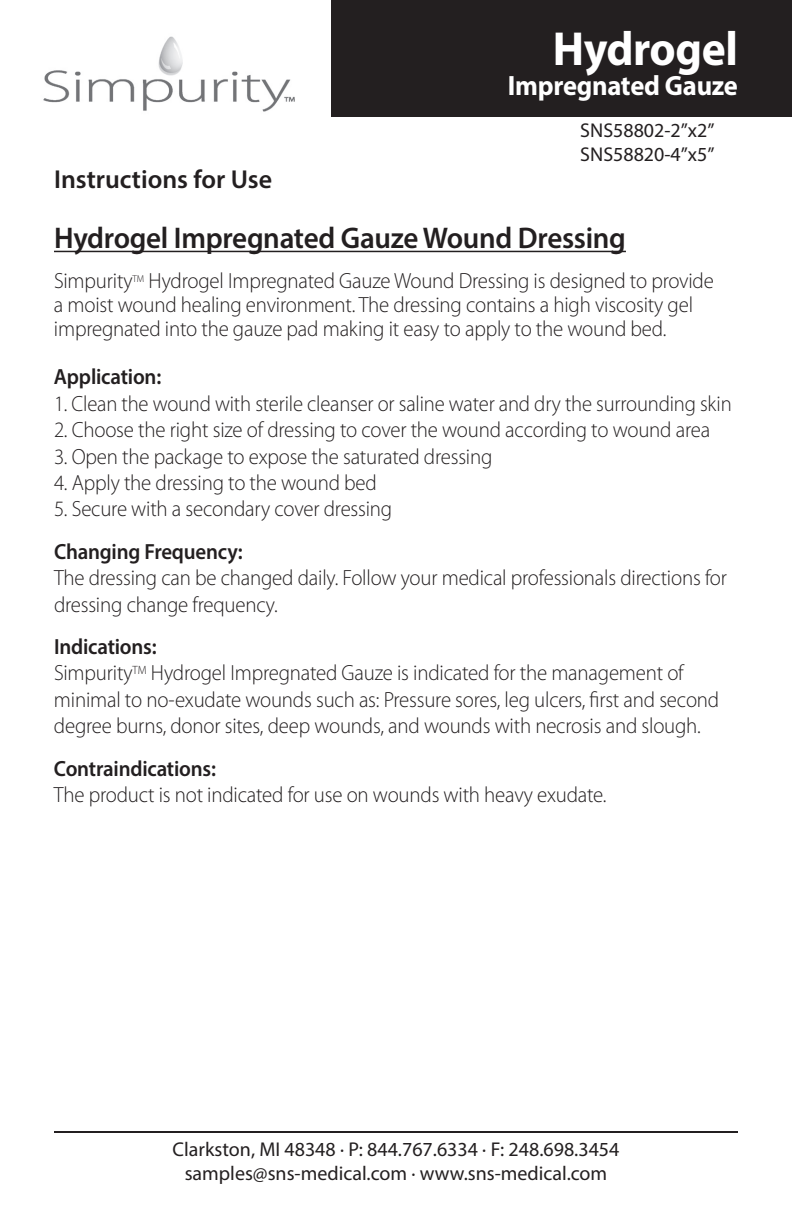
<style>
.page{position:relative;width:792px;height:1224px;background:#fff}
.page>*{position:absolute;margin:0;border:0;box-sizing:border-box;transform-origin:0 0}
.t1{font:700 48px "Myriad Pro";letter-spacing:-.01em;color:#fff;scale:.95 1}
.t2{font:600 30px "Myriad Pro";letter-spacing:-.01em;color:#231f20}
.t3{font:700 28px "Myriad Pro";letter-spacing:-.01em;color:#fff;scale:.95 1}
.t4{font:600 26px "Myriad Pro";color:#231f20}
.t5{font:300 22px/26.4px "Myriad Pro";letter-spacing:-.01em;color:#231f20;scale:.95 1}
.t6{font:300 22px "Myriad Pro";letter-spacing:-.01em;color:#231f20;scale:.94 1}
.t7{font:600 22px "Myriad Pro";letter-spacing:-.01em;color:#231f20;scale:.95 1}
.t8{font:20px/24px "Myriad Pro";color:#231f20;text-align:center}
.s1{font-weight:600}
</style>
<div class="page">
<div style="left:331px;top:0;width:461px;height:117px;background:#231f20"></div>
<hr style="left:54px;top:251px;width:572px;height:1px;background:#231f20">
<hr style="left:54px;top:1131px;width:684px;height:2px;background:#231f20">
<img style="left:43px;top:36px;width:252px;height:76px">
<h1 class="t1" style="left:553px;top:18px;width:197px">Hydrogel</h1>
<p class="t3" style="left:508px;top:68px;width:244px">Impregnated Gauze</p>
<p class="t8" style="left:580px;top:118px;width:136px;text-align:left">SNS58802-2”x2”<br>SNS58820-4”x5”</p>
<p class="t4" style="left:54px;top:163px;width:220px">Instructions for Use</p>
<h2 class="t2" style="left:54px;top:219px;width:573px">Hydrogel Impregnated Gauze Wound Dressing</h2>
<p class="t5" style="left:54px;top:269px;width:696px;line-height:24px">Simpurity<sup>TM</sup> Hydrogel Impregnated Gauze Wound Dressing is designed to provide a moist wound healing environment. The dressing contains a high viscosity gel impregnated into the gauze pad making it easy to apply to the wound bed.</p>
<p class="t7" style="left:54px;top:363px;width:114px">Application:</p>
<p class="t6" style="left:54px;top:390px;width:723px">1. Clean the wound with sterile cleanser or saline water and dry the surrounding skin</p>
<p class="t5" style="left:54px;top:417px;width:692px">2. Choose the right size of dressing to cover the wound according to wound area</p>
<p class="t5" style="left:54px;top:443px;width:463px">3. Open the package to expose the saturated dressing</p>
<p class="t5" style="left:54px;top:469px;width:341px">4. Apply the dressing to the wound bed</p>
<p class="t5" style="left:54px;top:496px;width:358px">5. Secure with a secondary cover dressing</p>
<p class="t7" style="left:54px;top:537px;width:200px">Changing Frequency:</p>
<p class="t5" style="left:54px;top:565px;width:710px">The dressing can be changed daily. Follow your medical professionals directions for dressing change frequency.</p>
<p class="t5" style="left:54px;top:633px;width:702px"><span class="s1">Indications:<br></span>Simpurity<sup>TM</sup> Hydrogel Impregnated Gauze is indicated for the management of minimal to no-exudate wounds such as: Pressure sores, leg ulcers, rst and second degree burns, donor sites, deep wounds, and wounds with necrosis and slough.</p>
<p class="t7" style="left:54px;top:754px;width:172px">Contraindications:</p>
<p class="t5" style="left:54px;top:781px;width:583px">The product is not indicated for use on wounds with heavy exudate.</p>
<p class="t8" style="left:173px;top:1137px;width:448px">Clarkston, MI 48348 · P: 844.767.6334 · F: 248.698.3454 samples@sns-medical.com · www.sns-medical.com</p>
</div>
